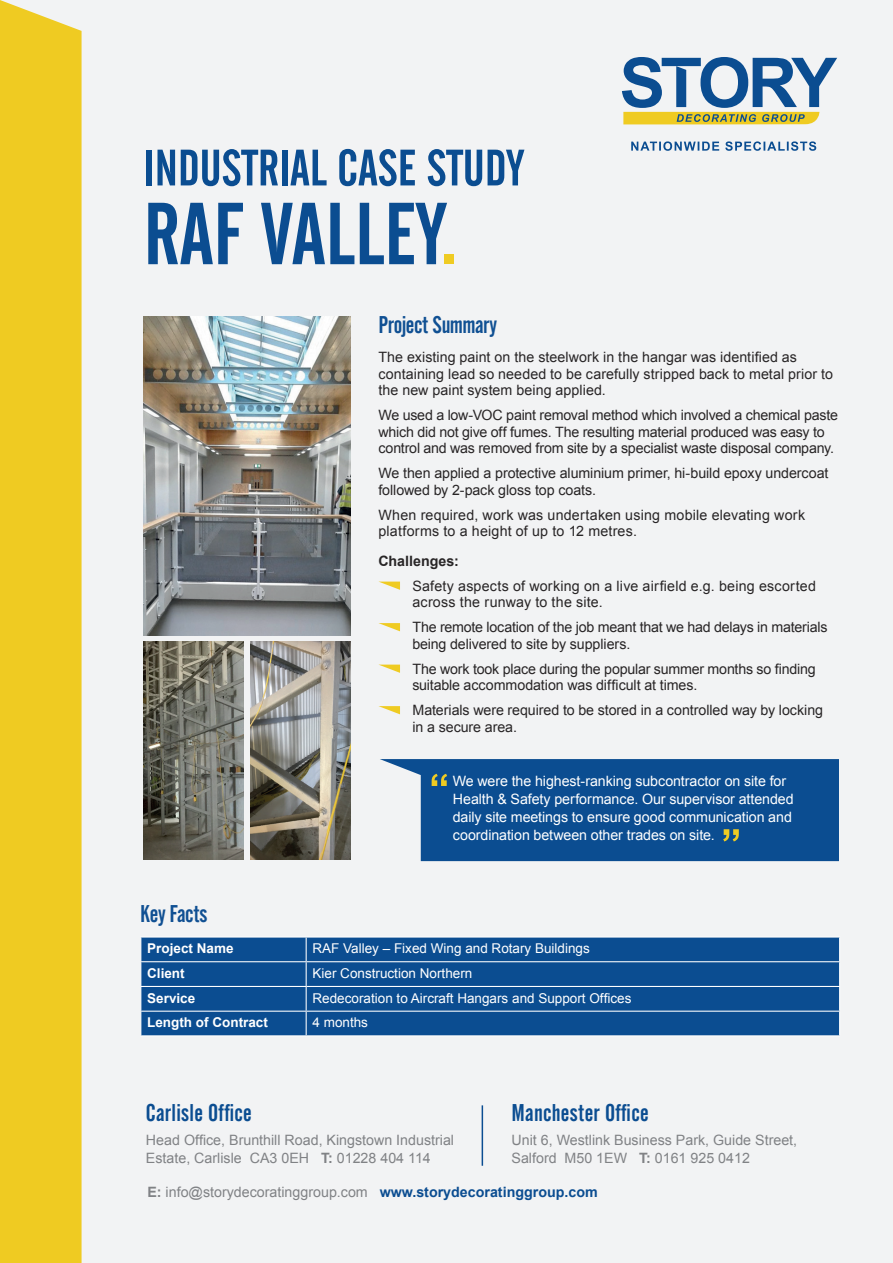
<style>
.page{position:relative;width:893px;height:1263px;background:#f2f3f4}
.page>*{position:absolute;margin:0;border:0;box-sizing:border-box;transform-origin:0 0}
.t1{font:87px "Alternate Gothic No 2 BT";color:#0b4d91}
.t2{font:50.7px "Alternate Gothic No 2 BT";color:#0b4d91}
.t3{font:24px "Alternate Gothic No 2 BT";letter-spacing:.01em;color:#0b4d91}
.Sub_Header{font:24px "Alternate Gothic No 2 BT";letter-spacing:-.015em;color:#105093}
.t4{font:14.25px/16.5px "Arial";letter-spacing:-.005em;color:#282526}
.t5{font:14.25px/18px "Arial";color:#808285}
.t6{font:14.25px/18px "Arial";letter-spacing:-.005em;color:#fff}
.t7{font:14.25px/16.5px "Arial";letter-spacing:.015em;color:#282526}
.t8{font:700 14.25px "Arial";color:#282526}
.Bullets{font:13.5px "Arial";color:#fff}
.Bullets-2{font:700 13.5px "Arial";color:#fff}
.s1{color:#efcb22}
.s2{font-weight:700}
.s3{font-weight:700;color:#0b4d91}
</style>
<div class="page">
<img style="left:143px;top:317px;width:207px;height:318px">
<div style="left:0;top:0;width:82px;height:1263px;background:#efcb22"></div>
<svg style="left:380px;top:582px;width:20px;height:8px"></svg>
<svg style="left:378px;top:623px;width:22px;height:8px"></svg>
<svg style="left:379px;top:665px;width:21px;height:8px"></svg>
<svg style="left:378px;top:706px;width:22px;height:8px"></svg>
<hr style="left:482px;top:1105px;width:1px;height:61px;background:#0b4d91">
<img style="left:143px;top:641px;width:101px;height:218px">
<img style="left:250px;top:641px;width:101px;height:218px">
<svg style="left:380px;top:759px;width:459px;height:102px;fill:#0b4d91"></svg>
<svg style="left:432px;top:774px;width:15px;height:12px"></svg>
<svg style="left:723px;top:829px;width:16px;height:12px"></svg>
<div style="left:141px;top:937px;width:698px;height:98px;background:#0b4d91"></div>
<hr style="left:140px;top:936px;width:166px;height:1px;background:#fff">
<hr style="left:306px;top:936px;width:534px;height:1px;background:#fff">
<hr style="left:140px;top:961px;width:166px;height:1px;background:#fff">
<hr style="left:306px;top:961px;width:534px;height:1px;background:#fff">
<hr style="left:140px;top:986px;width:166px;height:1px;background:#fff">
<hr style="left:306px;top:986px;width:534px;height:1px;background:#fff">
<hr style="left:140px;top:1011px;width:166px;height:1px;background:#fff">
<hr style="left:306px;top:1011px;width:534px;height:1px;background:#fff">
<svg style="left:306px;top:937px;width:1px;height:98px"></svg>
<hr style="left:140px;top:1035px;width:166px;height:1px;background:#fff">
<hr style="left:306px;top:1035px;width:534px;height:1px;background:#fff">
<svg style="left:631px;top:141px;width:185px;height:10px"></svg>
<svg style="left:622px;top:57px;width:215px;height:67px"></svg>
<p class="t2" style="left:144px;top:140px;width:382px">INDUSTRIAL CASE STUDY</p>
<p class="t1" style="left:144px;top:186px;width:317px">RAF VALLEY<span class="s1">.</span></p>
<p class="Sub_Header" style="left:378px;top:311px;width:120px">Project Summary</p>
<p class="t4" style="left:378px;top:349px;width:456px">The existing paint on the steelwork in the hangar was identified as containing lead so needed to be carefully stripped back to metal prior to the new paint system being applied.</p>
<p class="t4" style="left:378px;top:407px;width:461px">We used a low-VOC paint removal method which involved a chemical paste which did not give off fumes. The resulting material produced was easy to control and was removed from site by a specialist waste disposal company.</p>
<p class="t4" style="left:378px;top:465px;width:451px">We then applied a protective aluminium primer, hi-build epoxy undercoat followed by 2-pack gloss top coats.</p>
<p class="t7" style="left:378px;top:507px;width:428px">When required, work was undertaken using mobile elevating work platforms to a height of up to 12 metres.</p>
<p class="t8" style="left:378px;top:551px;width:82px">Challenges:</p>
<p class="t7" style="left:412px;top:577px;width:405px">Safety aspects of working on a live airfield e.g. being escorted across the runway to the site.</p>
<p class="t4" style="left:412px;top:619px;width:417px">The remote location of the job meant that we had delays in materials being delivered to site by suppliers.</p>
<p class="t4" style="left:412px;top:660px;width:405px">The work took place during the popular summer months so finding suitable accommodation was difficult at times.</p>
<p class="t4" style="left:412px;top:702px;width:412px">Materials were required to be stored in a controlled way by locking in a secure area.</p>
<p class="t6" style="left:453px;top:772px;width:342px">We were the highest-ranking subcontractor on site for Health &amp; Safety performance. Our supervisor attended daily site meetings to ensure good communication and coordination between other trades on site.</p>
<p class="Sub_Header" style="left:140px;top:900px;width:69px">Key Facts</p>
<p class="Bullets-2" style="left:147px;top:939px;width:88px">Project Name</p>
<p class="Bullets" style="left:313px;top:940px;width:279px">RAF Valley – Fixed Wing and Rotary Buildings</p>
<p class="Bullets-2" style="left:147px;top:964px;width:39px">Client</p>
<p class="Bullets" style="left:313px;top:964px;width:161px">Kier Construction Northern</p>
<p class="Bullets-2" style="left:147px;top:989px;width:50px">Service</p>
<p class="Bullets" style="left:313px;top:989px;width:320px">Redecoration to Aircraft Hangars and Support Offices</p>
<p class="Bullets-2" style="left:147px;top:1014px;width:122px">Length of Contract</p>
<p class="Bullets" style="left:313px;top:1014px;width:57px">4 months</p>
<p class="t3" style="left:146px;top:1099px;width:107px">Carlisle Office</p>
<p class="t5" style="left:146px;top:1131px;width:310px">Head Office, Brunthill Road, Kingstown Industrial<br>Estate, Carlisle CA3 0EH <span class="s2">T:</span> 01228 404 114</p>
<p class="t3" style="left:511px;top:1099px;width:139px">Manchester Office</p>
<p class="t5" style="left:511px;top:1131px;width:287px">Unit 6, Westlink Business Park, Guide Street,<br>Salford M50 1EW <span class="s2">T:</span> 0161 925 0412</p>
<p class="t5" style="left:147px;top:1183px;width:452px"><span class="s2">E:</span> info@storydecoratinggroup.com <span class="s3">www.storydecoratinggroup.com</span></p>
</div>
